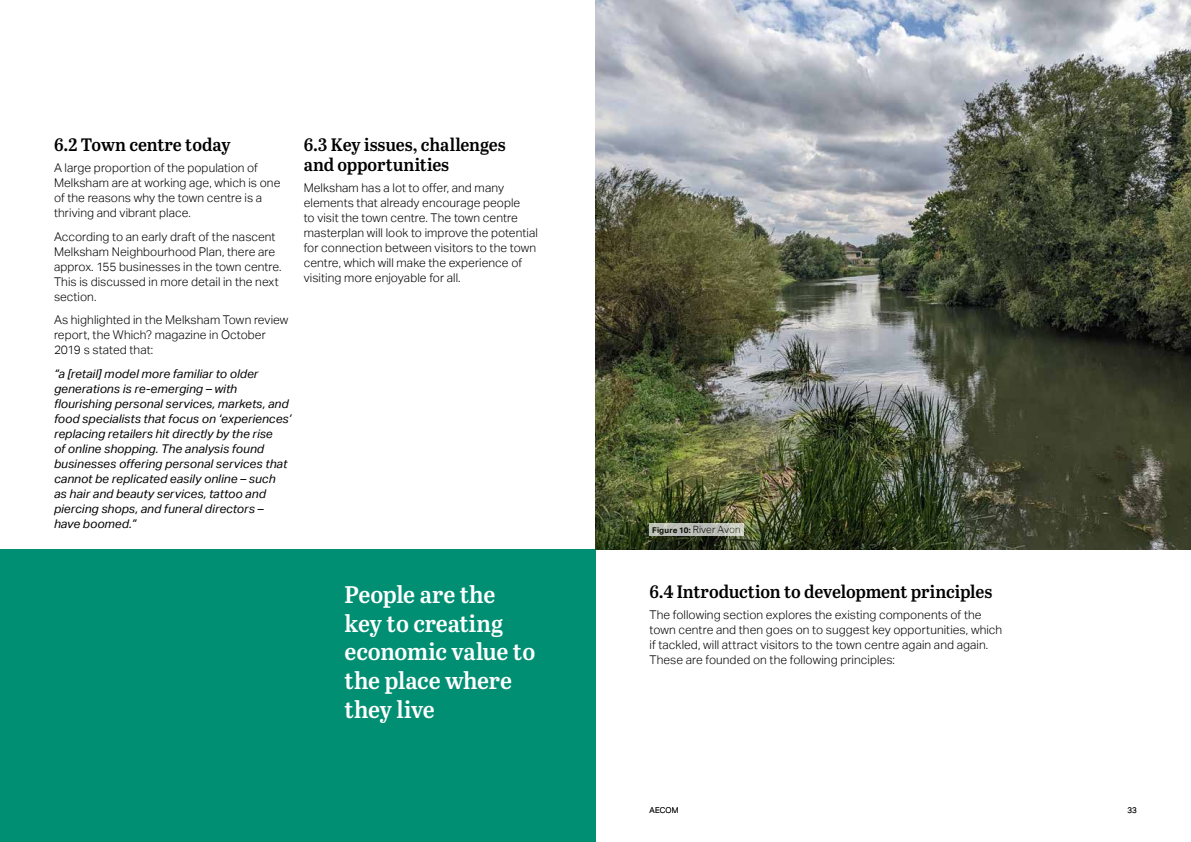
<style>
.page{position:relative;width:1191px;height:842px;background:#fff}
.page>*{position:absolute;margin:0;border:0;box-sizing:border-box;transform-origin:0 0}
.t1{font:24px/28.8px "Abril Titling Sb";letter-spacing:-.005em;color:#fff}
.t2{font:18px/20px "Abril Titling Sb";letter-spacing:-.01em;color:#000101}
.t3{font:300 12px/15px "AECOM Sans";letter-spacing:.005em;color:#000}
.t4{font:italic 12px/15px "AECOM Sans";letter-spacing:.005em;color:#000}
.t5{font:700 8px "AECOM Sans";letter-spacing:.015em;color:#000}
.t6{font:300 8px "AECOM Sans";letter-spacing:.015em;color:#000}
.s1{font-weight:300;font-size:10px}
</style>
<div class="page">
<div style="left:0;top:549px;width:595px;height:293px;background:#008f72"></div>
<img style="left:595px;top:0;width:596px;height:549px">
<svg style="left:649px;top:523px;width:94px;height:13px"></svg>
<h2 class="t2" style="left:54px;top:134px;width:178px">6.2 Town centre today</h2>
<p class="t3" style="left:54px;top:161px;width:228px">A large proportion of the population of Melksham are at working age, which is one of the reasons why the town centre is a thriving and vibrant place.</p>
<p class="t3" style="left:54px;top:229px;width:229px">According to an early draft of the nascent Melksham Neighbourhood Plan, there are approx. 155 businesses in the town centre.<br>This is discussed in more detail in the next section.</p>
<p class="t3" style="left:54px;top:313px;width:236px">As highlighted in the Melksham Town review report, the Which? magazine in October<br>2019 s stated that:</p>
<p class="t4" style="left:54px;top:366px;width:239px">“a [retail] model more familiar to older generations is re-emerging – with flourishing personal services, markets, and food specialists that focus on ‘experiences’ replacing retailers hit directly by the rise<br>of online shopping. The analysis found businesses offering personal services that cannot be replicated easily online – such<br>as hair and beauty services, tattoo and piercing shops, and funeral directors – have boomed.”</p>
<h2 class="t2" style="left:304px;top:134px;width:204px">6.3 Key issues, challenges and opportunities</h2>
<p class="t3" style="left:304px;top:181px;width:236px">Melksham has a lot to offer, and many elements that already encourage people<br>to visit the town centre. The town centre masterplan will look to improve the potential for connection between visitors to the town centre, which will make the experience of visiting more enjoyable for all.</p>
<h1 class="t1" style="left:344px;top:579px;width:192px">People are the key to creating economic value to the place where they live</h1>
<p class="t5" style="left:652px;top:526px;width:90px">Figure 10: <span class="s1">River Avon</span></p>
<h2 class="t2" style="left:649px;top:581px;width:344px">6.4 Introduction to development principles</h2>
<p class="t3" style="left:649px;top:607px;width:354px">The following section explores the existing components of the town centre and then goes on to suggest key opportunities, which if tackled, will attract visitors to the town centre again and again.<br>These are founded on the following principles:</p>
<p class="t6" style="left:649px;top:806px;width:31px">AECOM</p>
<p class="t6" style="left:1127px;top:806px;width:11px">33</p>
</div>
